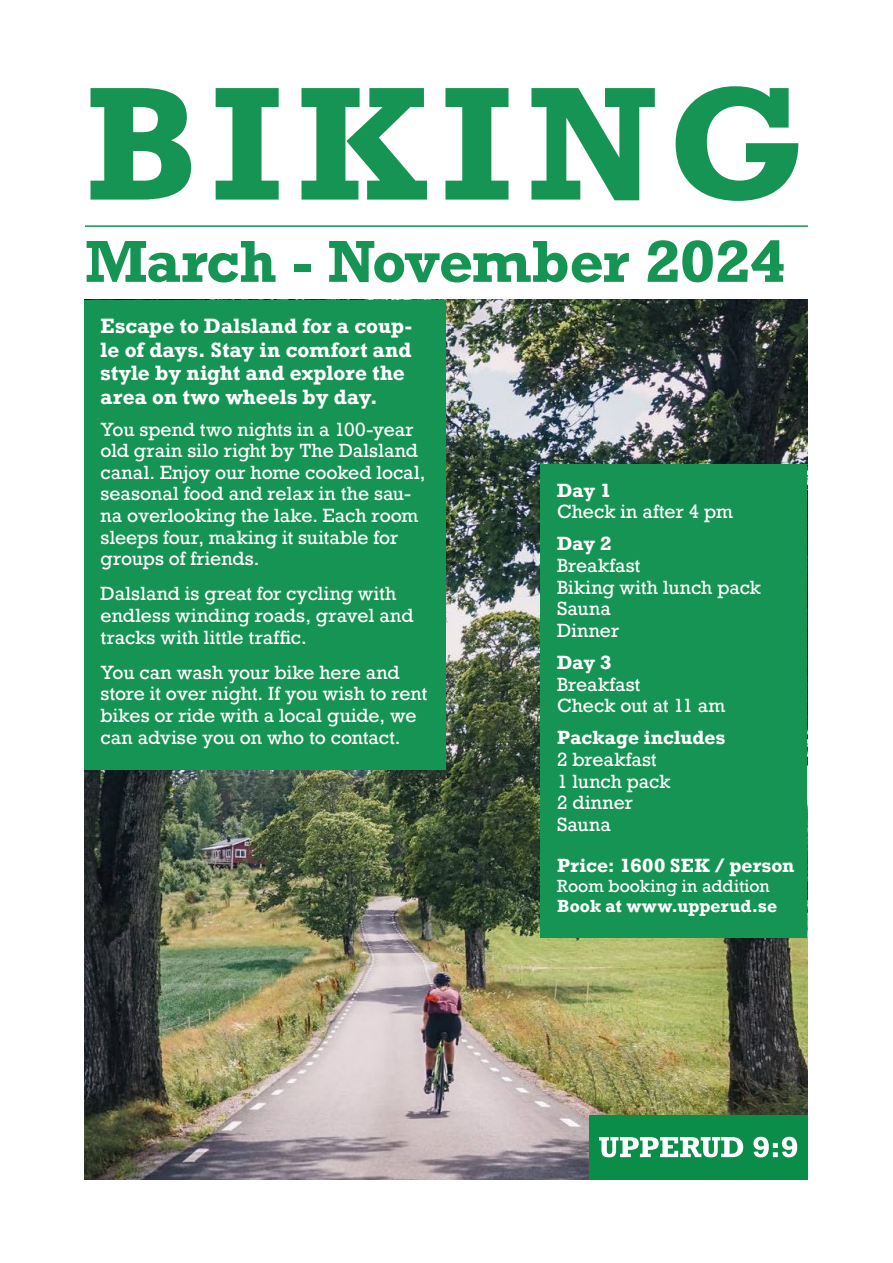
<style>
.page{position:relative;width:893px;height:1263px;background:#fff}
.page>*{position:absolute;margin:0;border:0;box-sizing:border-box;transform-origin:0 0}
.t1{font:700 151.5px "Rockwell";letter-spacing:.11em;color:#169453}
.t2{font:700 55.5px "Rockwell";letter-spacing:-.005em;color:#169453}
.t3{font:700 19.5px/23.4px "Rockwell";color:#fff}
.t4{font:18px/21.6px "Rockwell";color:#fff}
.t5{font:700 18px "Rockwell";color:#fff}
.t6{font:16.5px "Rockwell";letter-spacing:.005em;color:#fff}
.t7{font:700 16.5px "Rockwell";letter-spacing:.005em;color:#fff}
</style>
<div class="page">
<img style="left:84px;top:300px;width:723px;height:879px">
<div style="left:589px;top:1115px;width:218px;height:64px;background:#0a8d49"></div>
<svg style="left:599px;top:1137px;width:198px;height:20px"></svg>
<div style="left:541px;top:464px;width:266px;height:473px;background:#169453"></div>
<div style="left:84px;top:300px;width:361px;height:470px;background:#169453"></div>
<hr style="left:85px;top:225px;width:723px;height:2px;background:#169453">
<p class="t1" style="left:85px;top:46px;width:722px">BIKING</p>
<p class="t2" style="left:85px;top:226px;width:701px">March - November 2024</p>
<p class="t3" style="left:101px;top:314px;width:313px">Escape to Dalsland for a coup&shy;le of days. Stay in comfort and style by night and explore the area on two wheels by day.</p>
<p class="t4" style="left:101px;top:419px;width:326px">You spend two nights in a 100-year old grain silo right by The Dalsland canal. Enjoy our home cooked local, seasonal food and relax in the sau&shy;na overlooking the lake. Each room sleeps four, making it suitable for groups of friends.</p>
<p class="t4" style="left:101px;top:583px;width:314px">Dalsland is great for cycling with endless winding roads, gravel and tracks with little traffic.</p>
<p class="t4" style="left:101px;top:662px;width:328px">You can wash your bike here and store it over night. If you wish to rent bikes or ride with a local guide, we can advise you on who to contact.</p>
<p class="t5" style="left:557px;top:479px;width:56px">Day 1</p>
<p class="t4" style="left:557px;top:501px;width:178px">Check in after 4 pm</p>
<p class="t5" style="left:557px;top:532px;width:56px">Day 2</p>
<p class="t4" style="left:557px;top:555px;width:205px">Breakfast<br>Biking with lunch pack</p>
<p class="t4" style="left:557px;top:598px;width:55px">Sauna</p>
<p class="t4" style="left:557px;top:620px;width:64px">Dinner</p>
<p class="t5" style="left:557px;top:651px;width:56px">Day 3</p>
<p class="t4" style="left:557px;top:674px;width:85px">Breakfast</p>
<p class="t4" style="left:557px;top:695px;width:170px">Check out at 11 am</p>
<p class="t5" style="left:557px;top:726px;width:170px">Package includes</p>
<p class="t4" style="left:557px;top:749px;width:101px">2 breakfast</p>
<p class="t4" style="left:557px;top:770px;width:115px">1 lunch pack</p>
<p class="t4" style="left:557px;top:792px;width:77px">2 dinner</p>
<p class="t4" style="left:557px;top:814px;width:55px">Sauna</p>
<p class="t5" style="left:557px;top:854px;width:239px">Price: 1600 SEK / person</p>
<p class="t6" style="left:557px;top:876px;width:214px">Room booking in addition</p>
<p class="t7" style="left:557px;top:895px;width:221px">Book at www.upperud.se</p>
</div>
